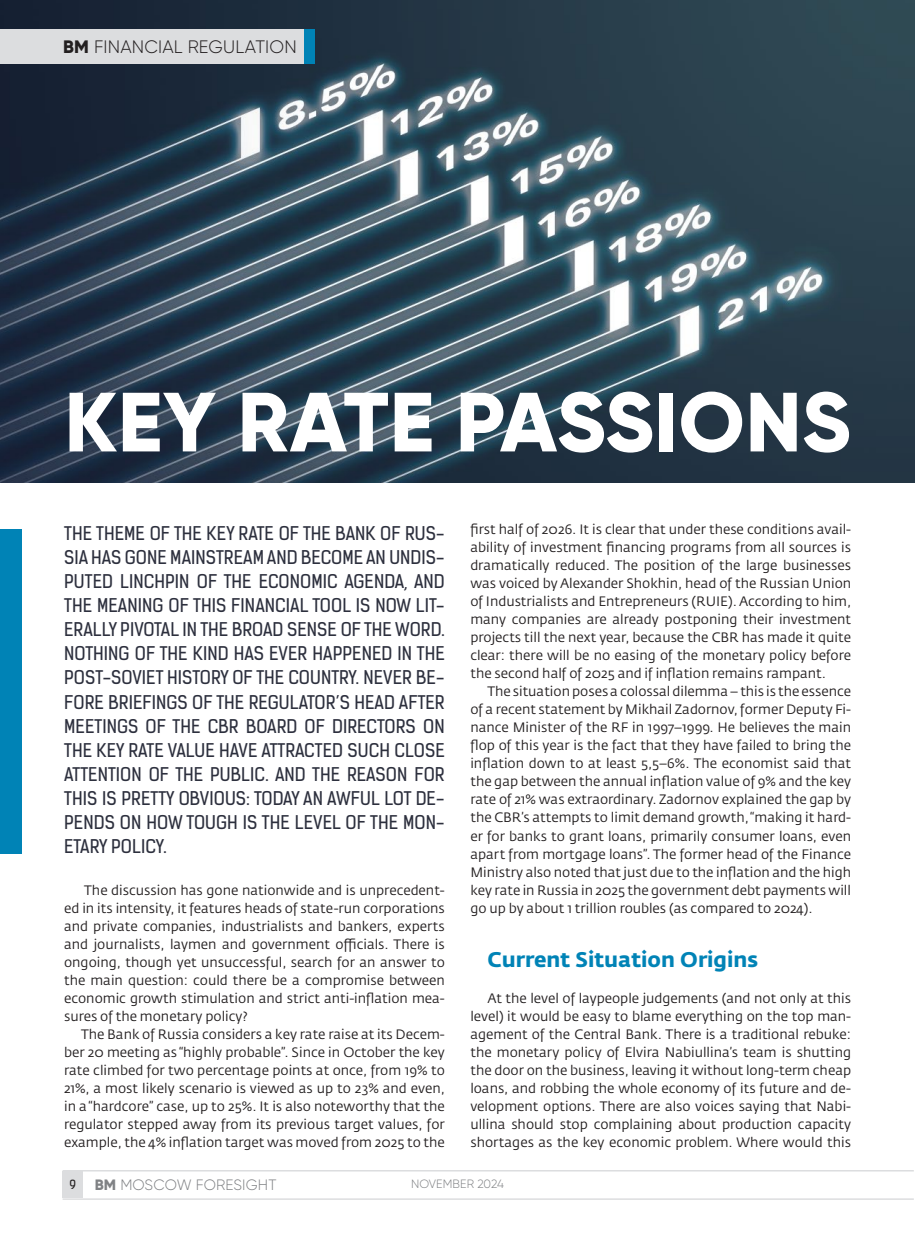
<style>
.page{position:relative;width:915px;height:1234px;background:#fff}
.page>*{position:absolute;margin:0;border:0;box-sizing:border-box;transform-origin:0 0}
.t1{font:800 83.7px "Gilroy";letter-spacing:.005em;color:#fff}
.t2{font:700 21px "Fedra Sans Pro";color:#0083b6}
.t3{font:18px/24px "Kelson Sans";letter-spacing:.005em;color:#2d303e;text-align:justify}
.t4{font:300 18px "Gilroy";letter-spacing:.01em;color:#231f20}
.t5{font:300 15px "Gilroy";letter-spacing:.01em;color:#808285}
.t6{font:13.5px/18px "Fedra Sans Pro";color:#231f20;text-align:justify}
.t7{font:300 12px "Gilroy";letter-spacing:.01em;color:#808285}
.s1{font-weight:800}
.s2{font-family:"Kelson Sans";font-weight:400;font-size:12px;color:#231f20}
</style>
<div class="page">
<img style="left:0;top:0;width:914px;height:482px">
<div style="left:0;top:529px;width:21px;height:323px;background:#0083b6"></div>
<div style="left:0;top:30px;width:310px;height:34px;background:#dcdddf"></div>
<div style="left:304px;top:30px;width:11px;height:34px;background:#0083b6"></div>
<hr style="left:63px;top:1169px;width:850px;height:2px;background:#dcdddf">
<hr style="left:63px;top:1197px;width:850px;height:2px;background:#dcdddf">
<div style="left:63px;top:1171px;width:20px;height:26px;background:#dcdddf"></div>
<h3 class="t4" style="left:63px;top:36px;width:235px"><span class="s1">BM</span> FINANCIAL REGULATION</h3>
<h1 class="t1" style="left:64px;top:369px;width:787px">KEY RATE PASSIONS</h1>
<p class="t3" style="left:64px;top:521px;width:382px">THE THEME OF THE KEY RATE OF THE BANK OF RUS-SIA HAS GONE MAINSTREAM AND BECOME AN UNDIS-PUTED LINCHPIN OF THE ECONOMIC AGENDA, AND THE MEANING OF THIS FINANCIAL TOOL IS NOW LIT-ERALLY PIVOTAL IN THE BROAD SENSE OF THE WORD.<br>NOTHING OF THE KIND HAS EVER HAPPENED IN THE POST-SOVIET HISTORY OF THE COUNTRY. NEVER BE-FORE BRIEFINGS OF THE REGULATOR’S HEAD AFTER MEETINGS OF THE CBR BOARD OF DIRECTORS ON THE KEY RATE VALUE HAVE ATTRACTED SUCH CLOSE ATTENTION OF THE PUBLIC. AND THE REASON FOR THIS IS PRETTY OBVIOUS: TODAY AN AWFUL LOT DE-PENDS ON HOW TOUGH IS THE LEVEL OF THE MON-ETARY POLICY.</p>
<p class="t6" style="left:64px;top:880px;width:382px;text-indent:20px">The discussion has gone nationwide and is unprecedent&shy;ed in its intensity, it features heads of state-run corporations and private companies, industrialists and bankers, experts and journalists, laymen and government officials. There is ongoing, though yet unsuccessful, search for an answer to the main question: could there be a compromise between economic growth stimulation and strict anti-inflation mea&shy;sures of the monetary policy?</p>
<p class="t6" style="left:64px;top:1024px;width:382px;text-indent:17px">The Bank of Russia considers a key rate raise at its Decem&shy;ber 20 meeting as “highly probable”. Since in October the key rate climbed for two percentage points at once, from 19% to 21%, a most likely scenario is viewed as up to 23% and even, in a “hardcore” case, up to 25%. It is also noteworthy that the regulator stepped away from its previous target values, for example, the 4% inflation target was moved from 2025 to the</p>
<p class="t6" style="left:470px;top:520px;width:382px">first half of 2026. It is clear that under these conditions avail&shy;ability of investment financing programs from all sources is dramatically reduced. The position of the large businesses was voiced by Alexander Shokhin, head of the Russian Union of Industrialists and Entrepreneurs (RUIE). According to him, many companies are already postponing their investment projects till the next year, because the CBR has made it quite clear: there will be no easing of the monetary policy before the second half of 2025 and if inflation remains rampant.</p>
<p class="t6" style="left:470px;top:682px;width:382px;text-indent:17px">The situation poses a colossal dilemma – this is the essence of a recent statement by Mikhail Zadornov, former Deputy Fi&shy;nance Minister of the RF in 1997–1999. He believes the main flop of this year is the fact that they have failed to bring the inflation down to at least 5,5–6%. The economist said that the gap between the annual inflation value of 9% and the key rate of 21% was extraordinary. Zadornov explained the gap by the CBR’s attempts to limit demand growth, “making it hard&shy;er for banks to grant loans, primarily consumer loans, even apart from mortgage loans”. The former head of the Finance Ministry also noted that just due to the inflation and the high key rate in Russia in 2025 the government debt payments will go up by about 1 trillion roubles (as compared to 2024).</p>
<h2 class="t2" style="left:487px;top:946px;width:272px">Current Situation Origins</h2>
<p class="t6" style="left:470px;top:988px;width:382px;text-indent:17px">At the level of laypeople judgements (and not only at this level) it would be easy to blame everything on the top man&shy;agement of the Central Bank. There is a traditional rebuke: the monetary policy of Elvira Nabiullina’s team is shutting the door on the business, leaving it without long-term cheap loans, and robbing the whole economy of its future and de&shy;velopment options. There are also voices saying that Nabi&shy;ullina should stop complaining about production capacity shortages as the key economic problem. Where would this</p>
<p class="t5" style="left:69px;top:1174px;width:208px"><span class="s2">9</span> <span class="s1">BM</span> MOSCOW FORESIGHT</p>
<p class="t7" style="left:411px;top:1176px;width:94px">NOVEMBER 2024</p>
</div>
